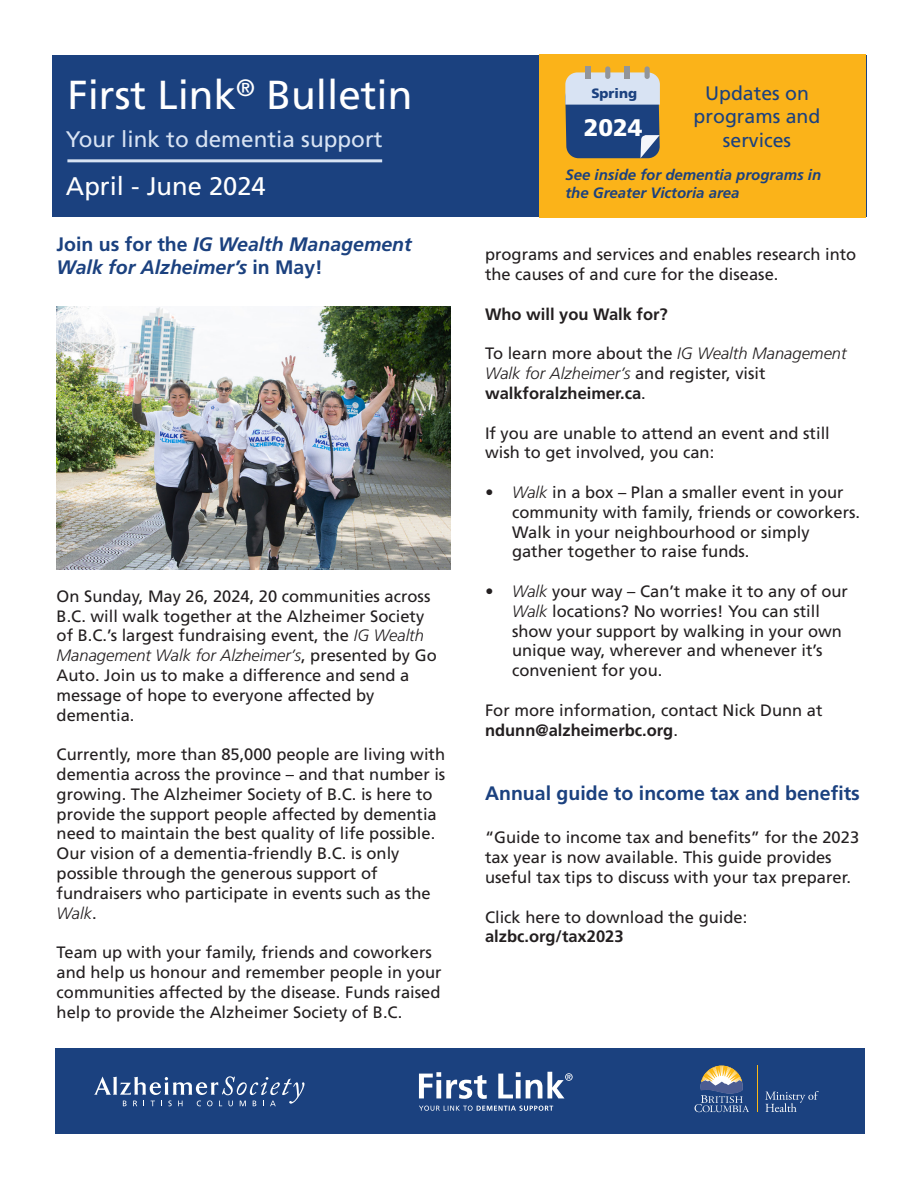
<style>
.page{position:relative;width:918px;height:1188px;background:#fff}
.page>*{position:absolute;margin:0;border:0;box-sizing:border-box;transform-origin:0 0}
.t1{font:40.5px "Frutiger LT Std";color:#fff}
.t2{font:25.5px "Frutiger LT Std";color:#fff}
.t3{font:900 24px "Frutiger LT Std";color:#fff}
.t4{font:22.5px "Frutiger LT Std";color:#d8e3f3}
.t5{font:italic 700 19.5px/23.4px "Frutiger LT Std";color:#1b417f}
.t6{font:700 19.5px "Frutiger LT Std";color:#1b417f}
.t7{font:19.5px "Frutiger LT Std";color:#1b417f}
.t8{font:16.5px/19.8px "Frutiger LT Std";color:#231f20}
.t9{font:700 16.5px "Frutiger LT Std";color:#231f20}
.t10{font:italic 700 15px/18px "Frutiger LT Std";color:#1b417f}
.t11{font:900 13.5px "Frutiger LT Std";color:#1b417f}
.s1{font-style:normal}
.s2{font-weight:300;font-style:italic}
.s3{font-weight:700}
</style>
<div class="page">
<div style="left:52px;top:55px;width:814px;height:162px;background:#1b417f"></div>
<div style="left:540px;top:54px;width:326px;height:163px;background:#fbb319"></div>
<svg style="left:565px;top:66px;width:95px;height:92px;background:#7285a0"></svg>
<div style="left:645px;top:66px;width:5px;height:13px;background:#939598;border-radius:3px"></div>
<hr style="left:67px;top:159px;width:315px;height:3px;background:#d8e3f3">
<div style="left:55px;top:1049px;width:810px;height:85px;background:#1b417f"></div>
<svg style="left:94px;top:1076px;width:210px;height:30px"></svg>
<svg style="left:765px;top:1091px;width:54px;height:21px"></svg>
<svg style="left:695px;top:1066px;width:54px;height:46px"></svg>
<hr style="left:757px;top:1066px;width:1px;height:46px;background:#fcb814">
<svg style="left:419px;top:1072px;width:154px;height:27px"></svg>
<svg style="left:419px;top:1106px;width:134px;height:5px"></svg>
<img style="left:57px;top:306px;width:393px;height:264px">
<p class="t1" style="left:67px;top:71px;width:347px">First Link<sup>®</sup> Bulletin</p>
<p class="t4" style="left:66px;top:126px;width:318px">Your link to dementia support</p>
<p class="t11" style="left:591px;top:85px;width:47px">Spring</p>
<p class="t3" style="left:584px;top:113px;width:60px">2024</p>
<p class="t7" style="left:705px;top:82px;width:106px">Updates on</p>
<p class="t7" style="left:694px;top:105px;width:128px">programs and</p>
<p class="t7" style="left:723px;top:128px;width:70px">services</p>
<p class="t10" style="left:565px;top:166px;width:257px">See inside for dementia programs in the Greater Victoria area</p>
<p class="t2" style="left:66px;top:171px;width:201px">April - June 2024</p>
<p class="t5" style="left:57px;top:233px;width:357px"><span class="s1">Join us for the</span> IG Wealth Management<br>Walk for Alzheimer’s <span class="s1">in May!</span></p>
<p class="t8" style="left:485px;top:245px;width:373px">programs and services and enables research into the causes of and cure for the disease.</p>
<p class="t9" style="left:485px;top:304px;width:184px">Who will you Walk for?</p>
<p class="t8" style="left:485px;top:344px;width:363px">To learn more about the <span class="s2">IG Wealth Management<br>Walk for Alzheimer’s</span> and register, visit <span class="s3">walkforalzheimer.ca</span>.</p>
<p class="t8" style="left:485px;top:423px;width:346px">If you are unable to attend an event and still wish to get involved, you can:</p>
<p class="t8" style="left:512px;top:482px;width:350px;text-indent:-27px"><span class="s2">• Walk</span> in a box – Plan a smaller event in your community with family, friends or coworkers.<br>Walk in your neighbourhood or simply gather together to raise funds.</p>
<p class="t8" style="left:512px;top:581px;width:337px;text-indent:-27px"><span class="s2">• Walk</span> your way – Can’t make it to any of our <span class="s2">Walk</span> locations? No worries! You can still show your support by walking in your own unique way, wherever and whenever it’s convenient for you.</p>
<p class="t8" style="left:485px;top:700px;width:339px">For more information, contact Nick Dunn at <span class="s3">ndunn@alzheimerbc.org</span>.</p>
<p class="t8" style="left:57px;top:586px;width:382px">On Sunday, May 26, 2024, 20 communities across B.C. will walk together at the Alzheimer Society of B.C.’s largest fundraising event, the <span class="s2">IG Wealth Management Walk for Alzheimer’s</span>, presented by Go Auto. Join us to make a difference and send a</p>
<p class="t8" style="left:57px;top:685px;width:319px">message of hope to everyone affected by dementia.</p>
<p class="t8" style="left:57px;top:745px;width:390px">Currently, more than 85,000 people are living with dementia across the province – and that number is growing. The Alzheimer Society of B.C. is here to provide the support people affected by dementia need to maintain the best quality of life possible.<br>Our vision of a dementia-friendly B.C. is only possible through the generous support of fundraisers who participate in events such as the <span class="s2">Walk</span>.</p>
<p class="t8" style="left:57px;top:943px;width:387px">Team up with your family, friends and coworkers and help us honour and remember people in your communities affected by the disease. Funds raised help to provide the Alzheimer Society of B.C.</p>
<p class="t6" style="left:485px;top:782px;width:376px">Annual guide to income tax and benefits</p>
<p class="t8" style="left:485px;top:828px;width:376px">“Guide to income tax and benefits” for the 2023 tax year is now available. This guide provides useful tax tips to discuss with your tax preparer.</p>
<p class="t8" style="left:485px;top:907px;width:264px">Click here to download the guide: <span class="s3">alzbc.org/tax2023</span></p>
</div>
